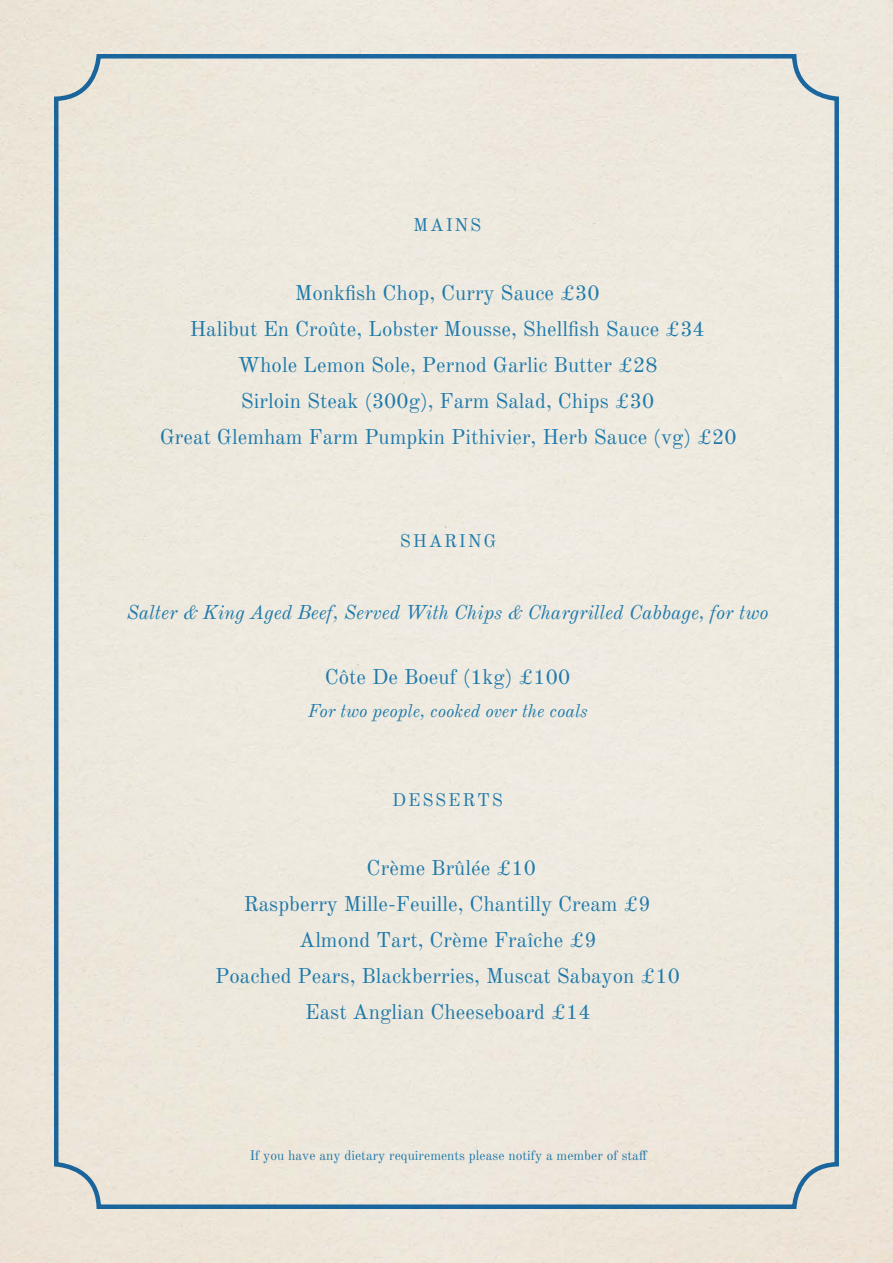
<style>
.page{position:relative;width:893px;height:1263px;background:#ede8dd}
.page>*{position:absolute;margin:0;border:0;box-sizing:border-box;transform-origin:0 0}
.t1{font:21px/36px "Old Standard TT";color:#2185c4;text-align:center}
.t2{font:italic 19.5px "Old Standard TT";color:#2185c4}
.t3{font:italic 18px "Old Standard TT";color:#2185c4}
.t4{font:18px "Old Standard TT";letter-spacing:.1em;color:#2185c4}
.t5{font:13.5px "Old Standard TT";color:#2185c4}
</style>
<div class="page">
<p class="t4" style="left:413px;top:214px;width:70px">MAINS</p>
<p class="t1" style="left:160px;top:275px;width:578px">Monkfish Chop, Curry Sauce £30<br>Halibut En Croûte, Lobster Mousse, Shellfish Sauce £34<br>Whole Lemon Sole, Pernod Garlic Butter £28<br>Sirloin Steak (300g), Farm Salad, Chips £30<br>Great Glemham Farm Pumpkin Pithivier, Herb Sauce (vg) £20</p>
<p class="t4" style="left:400px;top:530px;width:98px">SHARING</p>
<p class="t2" style="left:127px;top:601px;width:643px">Salter &amp; King Aged Beef, Served With Chips &amp; Chargrilled Cabbage, for two</p>
<p class="t1" style="left:325px;top:659px;width:247px">Côte De Boeuf (1kg) £100</p>
<p class="t3" style="left:308px;top:700px;width:281px">For two people, cooked over the coals</p>
<p class="t4" style="left:392px;top:788px;width:112px">DESSERTS</p>
<p class="t1" style="left:215px;top:850px;width:466px">Crème Brûlée £10<br>Raspberry Mille-Feuille, Chantilly Cream £9<br>Almond Tart, Crème Fraîche £9<br>Poached Pears, Blackberries, Muscat Sabayon £10<br>East Anglian Cheeseboard £14</p>
<p class="t5" style="left:250px;top:1147px;width:399px">If you have any dietary requirements please notify a member of staff</p>
</div>
